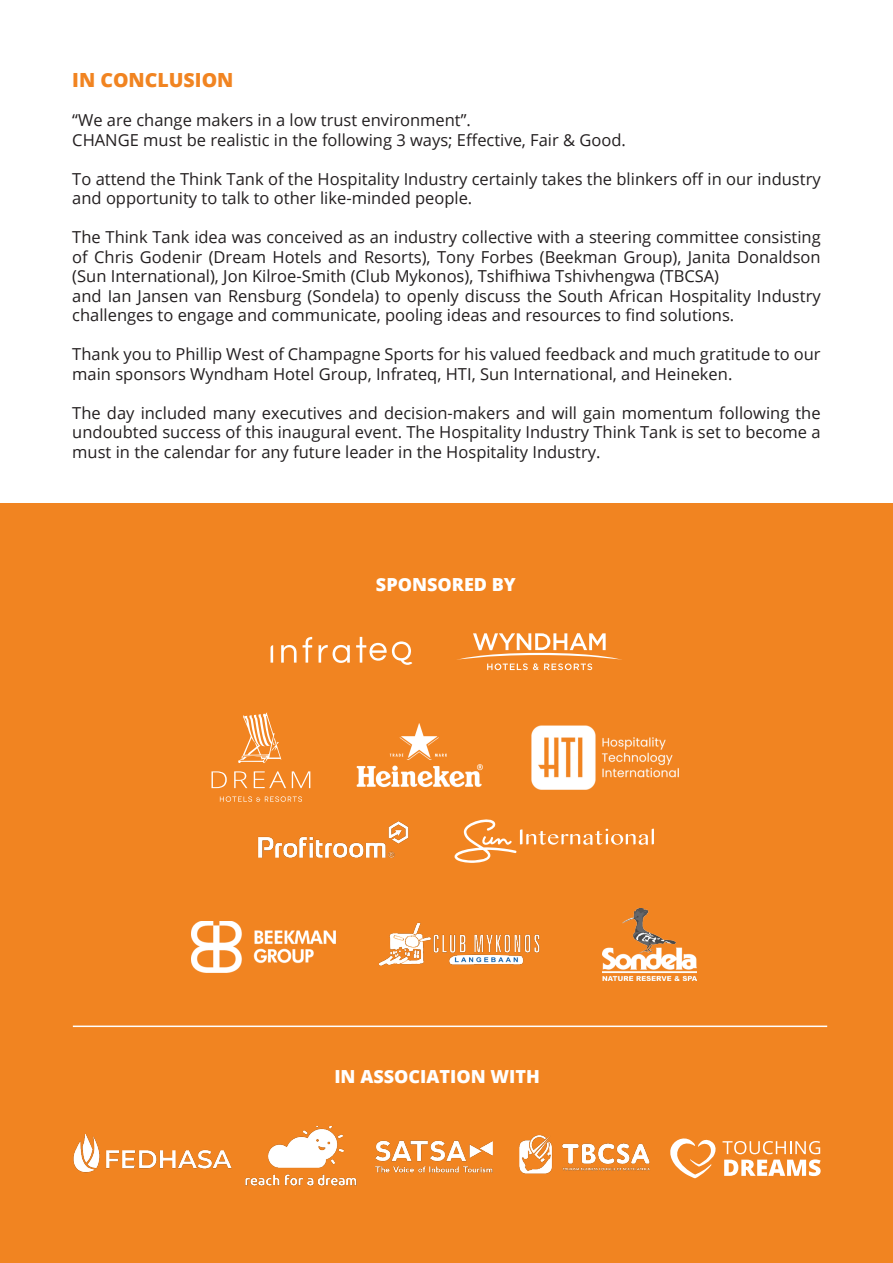
<style>
.page{position:relative;width:893px;height:1263px;background:#fff}
.page>*{position:absolute;margin:0;border:0;box-sizing:border-box;transform-origin:0 0}
.t1{font:800 19.5px "Open Sans";color:#f18421}
.t2{font:800 18px "Open Sans";color:#fff}
.t3{font:16.5px/19.5px "Open Sans";color:#231f20}
</style>
<div class="page">
<div style="left:0;top:504px;width:893px;height:759px;background:#f18421"></div>
<img style="left:519px;top:1135px;width:131px;height:39px">
<svg style="left:670px;top:1138px;width:46px;height:41px"></svg>
<svg style="left:722px;top:1141px;width:99px;height:35px"></svg>
<img style="left:73px;top:1134px;width:159px;height:39px">
<img style="left:375px;top:1140px;width:118px;height:33px">
<img style="left:245px;top:1126px;width:112px;height:60px">
<img style="left:192px;top:922px;width:143px;height:50px">
<img style="left:379px;top:922px;width:161px;height:44px">
<img style="left:602px;top:909px;width:95px;height:71px">
<svg style="left:457px;top:633px;width:165px;height:37px"></svg>
<svg style="left:271px;top:645px;width:2px;height:18px"></svg>
<svg style="left:281px;top:645px;width:16px;height:18px"></svg>
<svg style="left:303px;top:637px;width:9px;height:26px"></svg>
<svg style="left:319px;top:645px;width:31px;height:18px"></svg>
<svg style="left:356px;top:637px;width:56px;height:28px"></svg>
<img style="left:356px;top:723px;width:127px;height:65px">
<svg style="left:212px;top:771px;width:15px;height:17px"></svg>
<svg style="left:234px;top:771px;width:13px;height:17px"></svg>
<svg style="left:254px;top:771px;width:32px;height:17px"></svg>
<svg style="left:292px;top:771px;width:18px;height:17px"></svg>
<svg style="left:220px;top:796px;width:82px;height:6px"></svg>
<svg style="left:238px;top:712px;width:44px;height:51px"></svg>
<img style="left:531px;top:725px;width:148px;height:65px">
<svg style="left:455px;top:819px;width:199px;height:44px"></svg>
<img style="left:258px;top:821px;width:151px;height:37px">
<hr style="left:73px;top:1025px;width:754px;height:2px;background:#fff">
<p class="t1" style="left:72px;top:65px;width:163px">IN CONCLUSION</p>
<p class="t3" style="left:72px;top:110px;width:400px">“We are change makers in a low trust environment”.</p>
<p class="t3" style="left:72px;top:130px;width:555px">CHANGE must be realistic in the following 3 ways; Effective, Fair &amp; Good.</p>
<p class="t3" style="left:72px;top:169px;width:750px">To attend the Think Tank of the Hospitality Industry certainly takes the blinkers off in our industry and opportunity to talk to other like-minded people.</p>
<p class="t3" style="left:72px;top:227px;width:750px;text-align:justify">The Think Tank idea was conceived as an industry collective with a steering committee consisting of Chris Godenir (Dream Hotels and Resorts), Tony Forbes (Beekman Group), Janita Donaldson (Sun International), Jon Kilroe-Smith (Club Mykonos), Tshifhiwa Tshivhengwa (TBCSA)</p>
<p class="t3" style="left:72px;top:286px;width:750px">and Ian Jansen van Rensburg (Sondela) to openly discuss the South African Hospitality Industry challenges to engage and communicate, pooling ideas and resources to find solutions.</p>
<p class="t3" style="left:72px;top:344px;width:750px">Thank you to Phillip West of Champagne Sports for his valued feedback and much gratitude to our main sponsors Wyndham Hotel Group, Infrateq, HTI, Sun International, and Heineken.</p>
<p class="t3" style="left:72px;top:403px;width:750px;text-align:justify">The day included many executives and decision-makers and will gain momentum following the undoubted success of this inaugural event. The Hospitality Industry Think Tank is set to become a must in the calendar for any future leader in the Hospitality Industry.</p>
<p class="t2" style="left:376px;top:570px;width:141px">SPONSORED BY</p>
<p class="t2" style="left:334px;top:1063px;width:207px">IN ASSOCIATION WITH</p>
</div>
